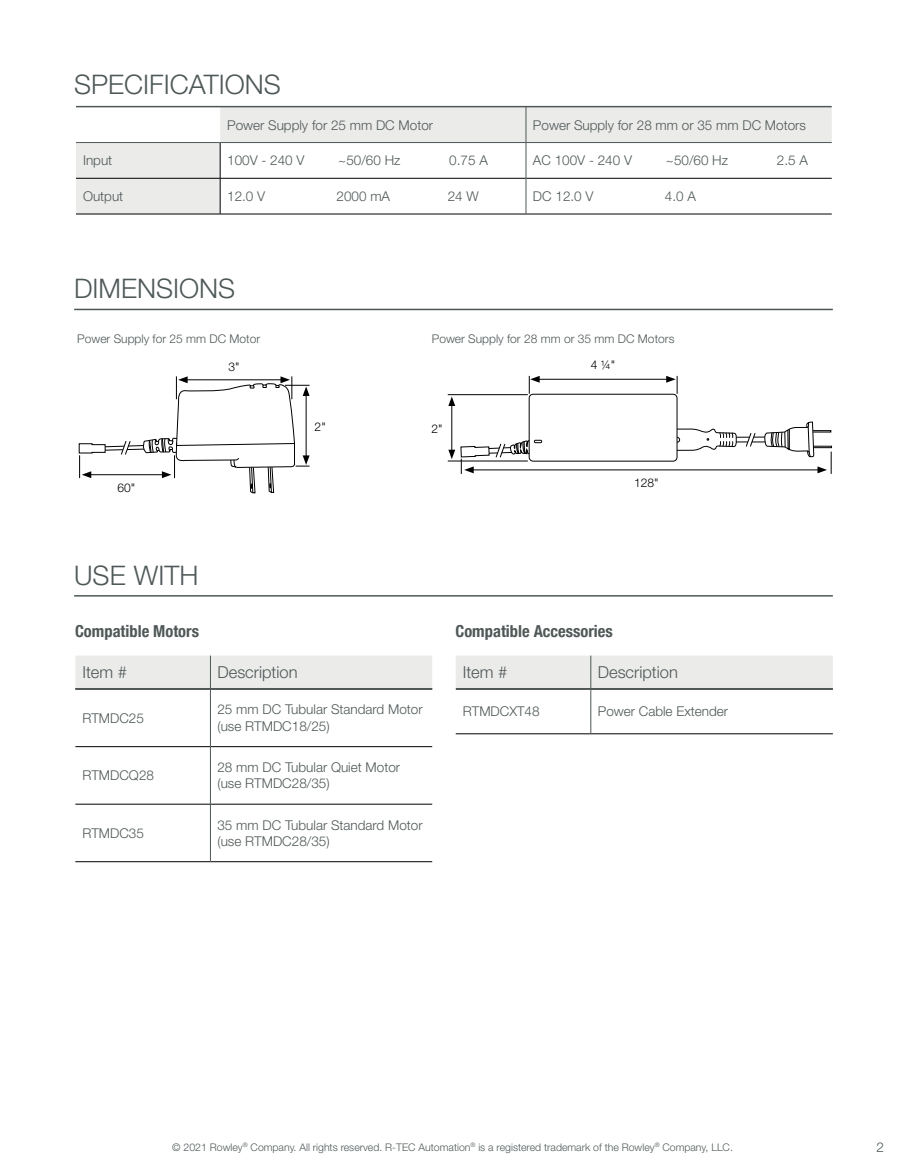
<style>
.page{position:relative;width:905px;height:1175px;background:#fff}
.page>*{position:absolute;margin:0;border:0;box-sizing:border-box;transform-origin:0 0}
.t1{font:300 27px "Helvetica Neue LT Pro";color:#4f5858}
.t2{font:700 condensed 16.5px "Helvetica Neue LT Pro";color:#4f5757}
.t3{font:300 16.5px "Helvetica Neue LT Pro";color:#4f5757}
.t4{font:300 13.5px/16.5px "Helvetica Neue LT Pro";color:#4f5757}
.t5{font:300 13.5px "Helvetica Neue LT Pro";color:#4f5858}
.t6{font:300 12px "Helvetica Neue LT Pro";color:#4f5757}
.t7{font:300 12px "Helvetica Neue LT Pro";color:#000}
.t8{font:300 10.5px "Helvetica Neue LT Pro";color:#4f5858}
</style>
<div class="page">
<svg style="left:76px;top:107px;width:755px;height:107px;background:#ebebea"></svg>
<svg style="left:221px;top:143px;width:610px;height:71px"></svg>
<hr style="left:220px;top:143px;width:1px;height:35px;background:#000">
<hr style="left:76px;top:178px;width:144px;height:1px;background:#000">
<hr style="left:220px;top:178px;width:306px;height:1px;background:#000">
<hr style="left:220px;top:178px;width:1px;height:36px;background:#000">
<hr style="left:526px;top:178px;width:305px;height:1px;background:#000">
<hr style="left:76px;top:214px;width:144px;height:1px;background:#000">
<hr style="left:220px;top:214px;width:306px;height:1px;background:#000">
<hr style="left:526px;top:214px;width:305px;height:1px;background:#000">
<hr style="left:525px;top:107px;width:1px;height:35px;background:#4f5858">
<hr style="left:525px;top:143px;width:1px;height:35px;background:#4f5858">
<hr style="left:525px;top:178px;width:1px;height:36px;background:#4f5858">
<hr style="left:76px;top:142px;width:144px;height:1px;background:#4f5858">
<hr style="left:220px;top:142px;width:306px;height:1px;background:#4f5858">
<hr style="left:526px;top:142px;width:305px;height:1px;background:#4f5858">
<hr style="left:76px;top:106px;width:755px;height:1px;background:#4f5757">
<hr style="left:74px;top:595px;width:758px;height:1px;background:#4f5858">
<div style="left:75px;top:655px;width:357px;height:33px;background:#ebebea"></div>
<hr style="left:75px;top:688px;width:135px;height:1px;background:#000">
<hr style="left:210px;top:655px;width:1px;height:33px;background:#4f5858">
<svg style="left:75px;top:747px;width:357px;height:57px"></svg>
<hr style="left:75px;top:689px;width:135px;height:1px;background:#000">
<hr style="left:210px;top:689px;width:222px;height:1px;background:#000">
<hr style="left:75px;top:746px;width:135px;height:1px;background:#000">
<hr style="left:211px;top:746px;width:221px;height:1px;background:#000">
<hr style="left:75px;top:804px;width:135px;height:1px;background:#000">
<hr style="left:211px;top:804px;width:221px;height:1px;background:#000">
<hr style="left:75px;top:861px;width:135px;height:1px;background:#000">
<hr style="left:210px;top:861px;width:222px;height:1px;background:#000">
<hr style="left:210px;top:689px;width:1px;height:57px;background:#4f5858">
<hr style="left:210px;top:746px;width:1px;height:58px;background:#4f5858">
<hr style="left:210px;top:804px;width:1px;height:57px;background:#4f5858">
<svg style="left:455px;top:655px;width:377px;height:78px"></svg>
<hr style="left:455px;top:689px;width:135px;height:1px;background:#000">
<hr style="left:590px;top:689px;width:242px;height:1px;background:#000">
<hr style="left:455px;top:733px;width:135px;height:1px;background:#000">
<hr style="left:590px;top:733px;width:242px;height:1px;background:#000">
<hr style="left:590px;top:689px;width:1px;height:44px;background:#4f5858">
<hr style="left:76px;top:688px;width:356px;height:1px;background:#4f5757">
<hr style="left:456px;top:688px;width:376px;height:1px;background:#4f5757">
<hr style="left:74px;top:309px;width:758px;height:1px;background:#4f5858">
<svg style="left:78px;top:376px;width:231px;height:118px"></svg>
<svg style="left:677px;top:427px;width:60px;height:24px"></svg>
<div style="left:528px;top:394px;width:149px;height:67px;border:1px solid #000;border-radius:4px"></div>
<hr style="left:537px;top:379px;width:131px;height:1px;background:#000">
<hr style="left:471px;top:469px;width:348px;height:1px;background:#000">
<svg style="left:529px;top:376px;width:10px;height:18px"></svg>
<svg style="left:666px;top:376px;width:11px;height:18px"></svg>
<svg style="left:764px;top:421px;width:67px;height:53px"></svg>
<hr style="left:451px;top:403px;width:1px;height:49px;background:#000">
<svg style="left:448px;top:396px;width:7px;height:10px"></svg>
<hr style="left:448px;top:394px;width:80px;height:1px;background:#000">
<svg style="left:448px;top:421px;width:94px;height:53px"></svg>
<svg style="left:743px;top:433px;width:15px;height:14px"></svg>
<h1 class="t1" style="left:74px;top:67px;width:208px">SPECIFICATIONS</h1>
<p class="t4" style="left:227px;top:116px;width:207px">Power Supply for 25 mm DC Motor</p>
<p class="t4" style="left:533px;top:116px;width:274px">Power Supply for 28 mm or 35 mm DC Motors</p>
<p class="t4" style="left:83px;top:152px;width:31px">Input</p>
<p class="t4" style="left:227px;top:152px;width:79px">100V - 240 V</p>
<p class="t4" style="left:338px;top:152px;width:64px">~50/60 Hz</p>
<p class="t4" style="left:449px;top:152px;width:40px">0.75 A</p>
<p class="t4" style="left:533px;top:152px;width:101px">AC 100V - 240 V</p>
<p class="t4" style="left:666px;top:152px;width:64px">~50/60 Hz</p>
<p class="t4" style="left:776px;top:152px;width:33px">2.5 A</p>
<p class="t4" style="left:83px;top:188px;width:42px">Output</p>
<p class="t4" style="left:227px;top:188px;width:40px">12.0 V</p>
<p class="t4" style="left:336px;top:188px;width:55px">2000 mA</p>
<p class="t4" style="left:448px;top:188px;width:33px">24 W</p>
<p class="t4" style="left:533px;top:188px;width:62px">DC 12.0 V</p>
<p class="t4" style="left:665px;top:188px;width:33px">4.0 A</p>
<h1 class="t1" style="left:74px;top:272px;width:163px">DIMENSIONS</h1>
<p class="t6" style="left:77px;top:331px;width:184px">Power Supply for 25 mm DC Motor</p>
<p class="t6" style="left:432px;top:331px;width:244px">Power Supply for 28 mm or 35 mm DC Motors</p>
<p class="t7" style="left:590px;top:357px;width:26px">4 1/4"</p>
<p class="t7" style="left:228px;top:359px;width:13px">3"</p>
<p class="t7" style="left:117px;top:480px;width:19px">60"</p>
<p class="t7" style="left:314px;top:419px;width:13px">2"</p>
<p class="t7" style="left:431px;top:421px;width:13px">2"</p>
<p class="t7" style="left:634px;top:475px;width:26px">128"</p>
<h1 class="t1" style="left:74px;top:558px;width:126px">USE WITH</h1>
<p class="t2" style="left:75px;top:621px;width:125px">Compatible Motors</p>
<p class="t2" style="left:455px;top:621px;width:159px">Compatible Accessories</p>
<p class="t3" style="left:82px;top:662px;width:46px">Item #</p>
<p class="t3" style="left:217px;top:662px;width:82px">Description</p>
<p class="t3" style="left:462px;top:662px;width:46px">Item #</p>
<p class="t3" style="left:597px;top:662px;width:82px">Description</p>
<p class="t4" style="left:82px;top:709px;width:63px">RTMDC25</p>
<p class="t4" style="left:217px;top:701px;width:207px">25 mm DC Tubular Standard Motor (use RTMDC18/25)</p>
<p class="t4" style="left:82px;top:767px;width:73px">RTMDCQ28</p>
<p class="t4" style="left:217px;top:758px;width:184px">28 mm DC Tubular Quiet Motor (use RTMDC28/35)</p>
<p class="t4" style="left:82px;top:824px;width:63px">RTMDC35</p>
<p class="t4" style="left:217px;top:816px;width:207px">35 mm DC Tubular Standard Motor (use RTMDC28/35)</p>
<p class="t4" style="left:462px;top:703px;width:78px">RTMDCXT48</p>
<p class="t4" style="left:597px;top:703px;width:132px">Power Cable Extender</p>
<p class="t8" style="left:172px;top:1140px;width:562px">© 2021 Rowley<sup>®</sup> Company. All rights reserved. R-TEC Automation<sup>®</sup> is a registered trademark of the Rowley<sup>®</sup> Company, LLC.</p>
<p class="t5" style="left:876px;top:1138px;width:9px">2</p>
</div>
